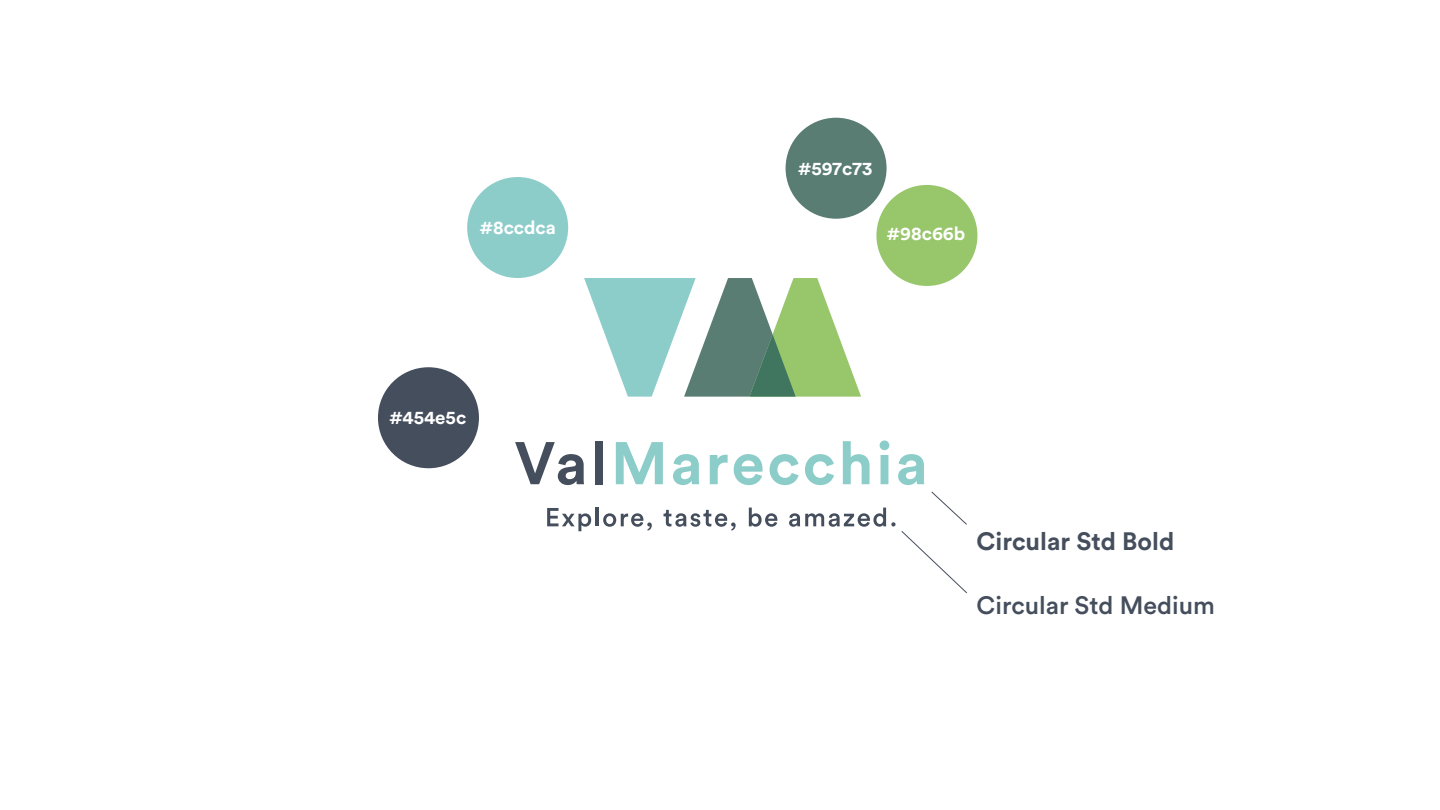
<style>
.page{position:relative;width:1440px;height:810px;background:#fff}
.page>*{position:absolute;margin:0;border:0;box-sizing:border-box;transform-origin:0 0}
.t1{font:500 24.97px "Circular Std";color:#454e5c}
.t2{font:700 24.97px "Circular Std";color:#454e5c}
.t3{font:700 18.67px "Circular Std";color:#fff}
</style>
<div class="page">
<svg style="left:584px;top:278px;width:277px;height:119px"></svg>
<svg style="left:515px;top:442px;width:69px;height:43px"></svg>
<div style="left:595px;top:441px;width:8px;height:43px;background:#454e5c"></div>
<svg style="left:616px;top:442px;width:47px;height:42px"></svg>
<svg style="left:673px;top:454px;width:26px;height:31px"></svg>
<svg style="left:710px;top:455px;width:18px;height:29px"></svg>
<svg style="left:734px;top:454px;width:29px;height:31px"></svg>
<svg style="left:770px;top:454px;width:29px;height:31px"></svg>
<svg style="left:805px;top:454px;width:29px;height:31px"></svg>
<svg style="left:843px;top:441px;width:27px;height:43px"></svg>
<svg style="left:880px;top:440px;width:9px;height:44px"></svg>
<svg style="left:898px;top:454px;width:26px;height:31px"></svg>
<svg style="left:547px;top:508px;width:44px;height:23px"></svg>
<hr style="left:596px;top:508px;width:3px;height:18px;background:#454e5c">
<svg style="left:603px;top:513px;width:49px;height:18px"></svg>
<svg style="left:664px;top:510px;width:72px;height:21px"></svg>
<svg style="left:749px;top:508px;width:28px;height:19px"></svg>
<div style="left:876px;top:185px;width:101px;height:101px;background:#98c66b;border-radius:50%"></div>
<div style="left:786px;top:118px;width:101px;height:101px;background:#597c73;border-radius:50%"></div>
<div style="left:467px;top:177px;width:101px;height:101px;background:#8ccdca;border-radius:50%"></div>
<div style="left:378px;top:367px;width:101px;height:101px;background:#454e5c;border-radius:50%"></div>
<svg style="left:789px;top:491px;width:178px;height:103px"></svg>
<p class="t3" style="left:479px;top:215px;width:78px">#8ccdca</p>
<p class="t3" style="left:389px;top:405px;width:79px">#454e5c</p>
<p class="t3" style="left:798px;top:156px;width:76px">#597c73</p>
<p class="t3" style="left:887px;top:221px;width:80px">#98c66b</p>
<h1 class="t2" style="left:977px;top:525px;width:199px">Circular Std Bold</h1>
<h1 class="t1" style="left:977px;top:590px;width:240px">Circular Std Medium</h1>
</div>
